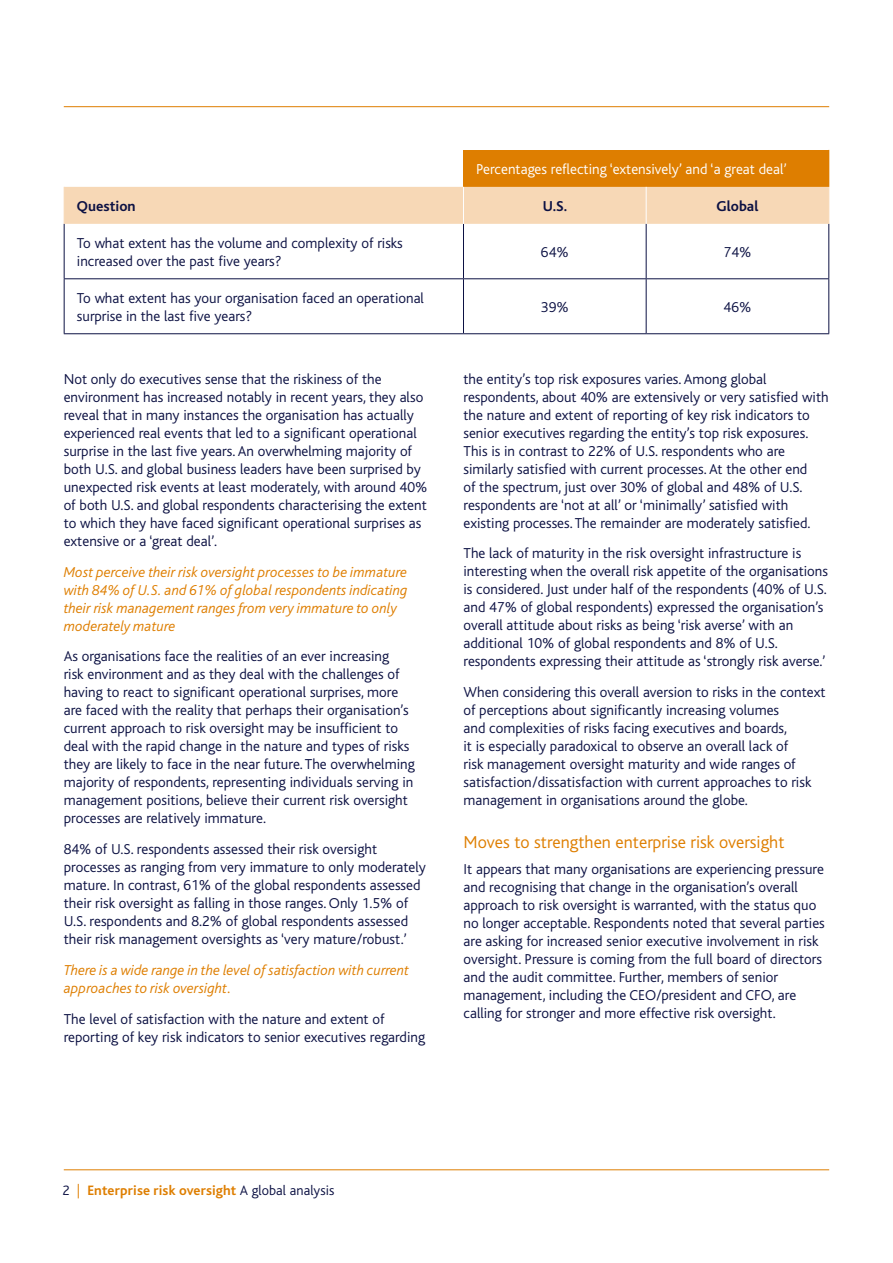
<style>
.page{position:relative;width:893px;height:1263px;background:#fff}
.page>*{position:absolute;margin:0;border:0;box-sizing:border-box;transform-origin:0 0}
.t1{font:300 18px "Bliss";color:#de7e00}
.t2{font:300 15px/18px "Bliss";color:#0c1143}
.t3{font:italic 300 15px/18px "Bliss";color:#de7e00}
.t4{font:300 15px "Bliss";color:#fff}
.t5{font:700 15px "Bliss";color:#0c1143}
.t6{font:700 14.25px "Bliss";letter-spacing:.005em;color:#de7e00}
.s1{font-weight:300;color:#0c1143}
.s2{font-weight:300}
</style>
<div class="page">
<hr style="left:64px;top:1169px;width:765px;height:1px;background:#de7e00">
<hr style="left:64px;top:106px;width:765px;height:1px;background:#de7e00">
<div style="left:463px;top:150px;width:366px;height:37px;background:#de7e00"></div>
<div style="left:65px;top:187px;width:763px;height:37px;background:#f7d8b6"></div>
<hr style="left:64px;top:224px;width:1px;height:54px;background:#0c1143">
<hr style="left:463px;top:224px;width:1px;height:54px;background:#0c1143">
<hr style="left:646px;top:224px;width:1px;height:54px;background:#0c1143">
<hr style="left:828px;top:224px;width:1px;height:54px;background:#0c1143">
<hr style="left:64px;top:278px;width:399px;height:1px;background:#0c1143">
<hr style="left:64px;top:279px;width:1px;height:54px;background:#0c1143">
<hr style="left:463px;top:278px;width:183px;height:1px;background:#0c1143">
<hr style="left:463px;top:279px;width:1px;height:54px;background:#0c1143">
<hr style="left:646px;top:278px;width:183px;height:1px;background:#0c1143">
<hr style="left:646px;top:279px;width:1px;height:54px;background:#0c1143">
<hr style="left:828px;top:279px;width:1px;height:54px;background:#0c1143">
<hr style="left:64px;top:333px;width:399px;height:1px;background:#0c1143">
<hr style="left:463px;top:333px;width:183px;height:1px;background:#0c1143">
<hr style="left:646px;top:333px;width:183px;height:1px;background:#0c1143">
<hr style="left:463px;top:187px;width:1px;height:37px;background:#fff">
<hr style="left:646px;top:187px;width:1px;height:37px;background:#fff">
<hr style="left:64px;top:187px;width:1px;height:37px;background:#f7d8b6">
<hr style="left:828px;top:187px;width:1px;height:37px;background:#f7d8b6">
<p class="t4" style="left:476px;top:161px;width:312px">Percentages reflecting ‘extensively’ and ‘a great deal’</p>
<p class="t5" style="left:77px;top:198px;width:60px">Question</p>
<p class="t5" style="left:543px;top:198px;width:26px">U.S.</p>
<p class="t5" style="left:716px;top:198px;width:43px">Global</p>
<p class="t2" style="left:77px;top:234px;width:327px">To what extent has the volume and complexity of risks increased over the past five years?</p>
<p class="t2" style="left:541px;top:243px;width:29px">64%</p>
<p class="t2" style="left:724px;top:243px;width:29px">74%</p>
<p class="t2" style="left:77px;top:289px;width:349px">To what extent has your organisation faced an operational surprise in the last five years?</p>
<p class="t2" style="left:541px;top:298px;width:29px">39%</p>
<p class="t2" style="left:724px;top:298px;width:29px">46%</p>
<p class="t2" style="left:64px;top:370px;width:365px">Not only do executives sense that the riskiness of the environment has increased notably in recent years, they also reveal that in many instances the organisation has actually experienced real events that led to a significant operational surprise in the last five years. An overwhelming majority of both U.S. and global business leaders have been surprised by unexpected risk events at least moderately, with around 40% of both U.S. and global respondents characterising the extent to which they have faced significant operational surprises as extensive or a ‘great deal’.</p>
<p class="t3" style="left:64px;top:563px;width:345px">Most perceive their risk oversight processes to be immature with 84% of U.S. and 61% of global respondents indicating their risk management ranges from very immature to only moderately mature</p>
<p class="t2" style="left:64px;top:648px;width:353px">As organisations face the realities of an ever increasing<br>risk environment and as they deal with the challenges of having to react to significant operational surprises, more are faced with the reality that perhaps their organisation’s current approach to risk oversight may be insufficient to deal with the rapid change in the nature and types of risks they are likely to face in the near future. The overwhelming majority of respondents, representing individuals serving in management positions, believe their current risk oversight processes are relatively immature.</p>
<p class="t2" style="left:64px;top:840px;width:364px">84% of U.S. respondents assessed their risk oversight processes as ranging from very immature to only moderately mature. In contrast, 61% of the global respondents assessed their risk oversight as falling in those ranges. Only 1.5% of U.S. respondents and 8.2% of global respondents assessed their risk management oversights as ‘very mature/robust.’</p>
<p class="t3" style="left:64px;top:961px;width:347px">There is a wide range in the level of satisfaction with current approaches to risk oversight.</p>
<p class="t2" style="left:64px;top:1010px;width:363px">The level of satisfaction with the nature and extent of reporting of key risk indicators to senior executives regarding</p>
<p class="t2" style="left:463px;top:370px;width:367px">the entity’s top risk exposures varies. Among global respondents, about 40% are extensively or very satisfied with the nature and extent of reporting of key risk indicators to senior executives regarding the entity’s top risk exposures.<br>This is in contrast to 22% of U.S. respondents who are similarly satisfied with current processes. At the other end<br>of the spectrum, just over 30% of global and 48% of U.S. respondents are ‘not at all’ or ‘minimally’ satisfied with existing processes. The remainder are moderately satisfied.</p>
<p class="t2" style="left:463px;top:545px;width:366px">The lack of maturity in the risk oversight infrastructure is interesting when the overall risk appetite of the organisations is considered. Just under half of the respondents (40% of U.S. and 47% of global respondents) expressed the organisation’s overall attitude about risks as being ‘risk averse’ with an additional 10% of global respondents and 8% of U.S. respondents expressing their attitude as ‘strongly risk averse.’</p>
<p class="t2" style="left:463px;top:684px;width:364px">When considering this overall aversion to risks in the context of perceptions about significantly increasing volumes<br>and complexities of risks facing executives and boards,<br>it is especially paradoxical to observe an overall lack of<br>risk management oversight maturity and wide ranges of satisfaction/dissatisfaction with current approaches to risk management in organisations around the globe.</p>
<p class="t1" style="left:463px;top:832px;width:322px">Moves to strengthen enterprise risk oversight</p>
<p class="t2" style="left:463px;top:860px;width:363px">It appears that many organisations are experiencing pressure and recognising that change in the organisation’s overall approach to risk oversight is warranted, with the status quo no longer acceptable. Respondents noted that several parties are asking for increased senior executive involvement in risk oversight. Pressure is coming from the full board of directors and the audit committee. Further, members of senior management, including the CEO/president and CFO, are calling for stronger and more effective risk oversight.</p>
<p class="t6" style="left:62px;top:1183px;width:274px"><span class="s1">2</span> <span class="s2">|</span> Enterprise risk oversight <span class="s1">A global analysis</span></p>
</div>
